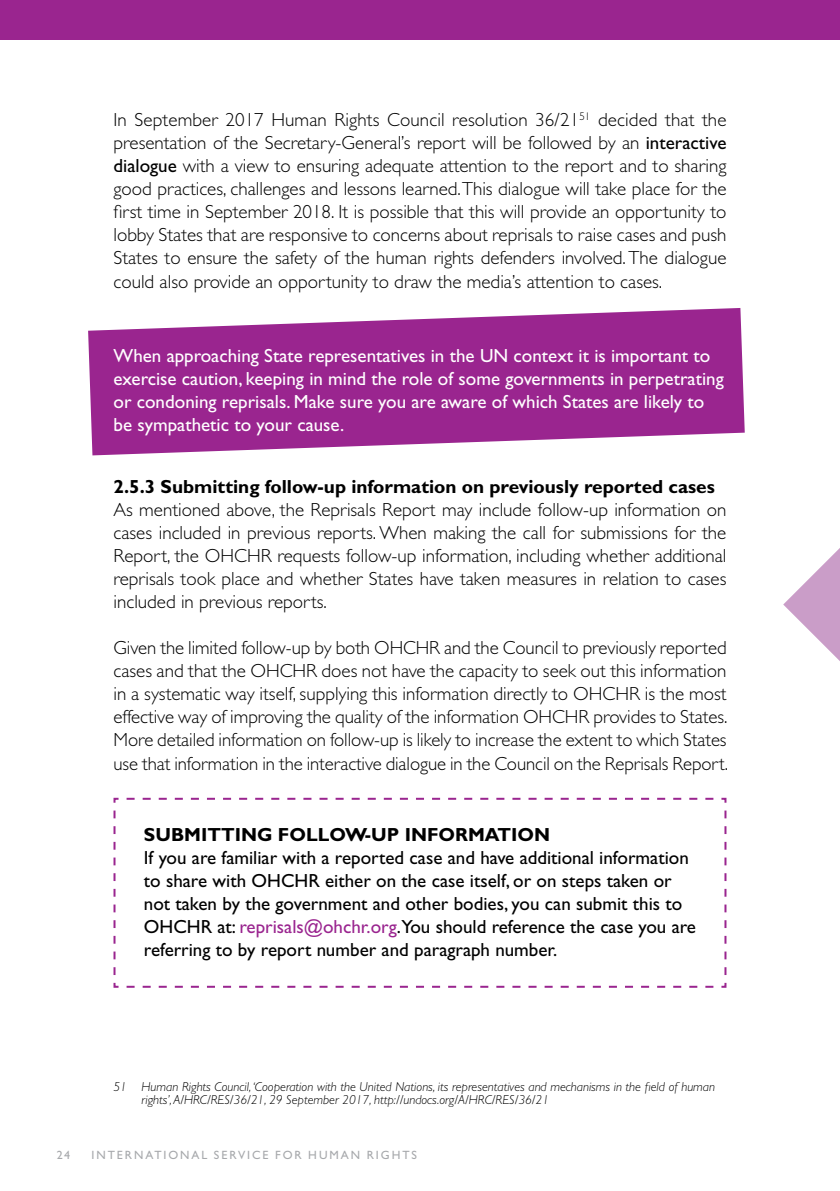
<style>
.page{position:relative;width:840px;height:1191px;background:#fff}
.page>*{position:absolute;margin:0;border:0;box-sizing:border-box;transform-origin:0 0}
.t1{font:300 19px/23px "Gill Sans Std";color:#000;text-align:justify}
.t2{font:19px/23px "Gill Sans Std";color:#000}
.t3{font:19px/23px "Gill Sans Std";color:#fff}
.t4{font:700 19px "Gill Sans Std";color:#000}
.t5{font:italic 300 13px/13px "Gill Sans Std";color:#000}
.t6{font:12px "Gill Sans Std";letter-spacing:.16em;color:#a7a9ac}
.s1{font-weight:400}
.s2{color:#9a258f}
</style>
<div class="page">
<div style="left:0;top:0;width:839px;height:40px;background:#9a258f"></div>
<svg style="left:113px;top:797px;width:614px;height:191px"></svg>
<svg style="left:88px;top:308px;width:656px;height:147px;fill:#9a258f"></svg>
<svg style="left:783px;top:549px;width:56px;height:111px"></svg>
<p class="t1" style="left:113px;top:109px;width:614px">In September 2017 Human Rights Council resolution 36/21<sup>51</sup> decided that the presentation of the Secretary-General’s report will be followed by an <span class="s1">interactive dialogue</span> with a view to ensuring adequate attention to the report and to sharing good practices, challenges and lessons learned. This dialogue will take place for the first time in September 2018. It is possible that this will provide an opportunity to lobby States that are responsive to concerns about reprisals to raise cases and push States to ensure the safety of the human rights defenders involved. The dialogue could also provide an opportunity to draw the media’s attention to cases.</p>
<p class="t3" style="left:113px;top:344px;width:611px">When approaching State representatives in the UN context it is important to exercise caution, keeping in mind the role of some governments in perpetrating or condoning reprisals. Make sure you are aware of which States are likely to be sympathetic to your cause.</p>
<p class="t4" style="left:113px;top:476px;width:602px">2.5.3 Submitting follow-up information on previously reported cases</p>
<p class="t1" style="left:113px;top:499px;width:614px">As mentioned above, the Reprisals Report may include follow-up information on cases included in previous reports. When making the call for submissions for the Report, the OHCHR requests follow-up information, including whether additional reprisals took place and whether States have taken measures in relation to cases included in previous reports.</p>
<p class="t1" style="left:113px;top:637px;width:616px">Given the limited follow-up by both OHCHR and the Council to previously reported cases and that the OHCHR does not have the capacity to seek out this information in a systematic way itself, supplying this information directly to OHCHR is the most effective way of improving the quality of the information OHCHR provides to States.<br>More detailed information on follow-up is likely to increase the extent to which States use that information in the interactive dialogue in the Council on the Reprisals Report.</p>
<p class="t4" style="left:144px;top:823px;width:407px">SUBMITTING FOLLOW-UP INFORMATION</p>
<p class="t2" style="left:144px;top:846px;width:553px">If you are familiar with a reported case and have additional information to share with OHCHR either on the case itself, or on steps taken or not taken by the government and other bodies, you can submit this to OHCHR at: <span class="s2">reprisals@ohchr.org</span>.You should reference the case you are referring to by report number and paragraph number.</p>
<p class="t5" style="left:141px;top:1080px;width:574px;text-indent:-28px">51 Human Rights Council, ‘Cooperation with the United Nations, its representatives and mechanisms in the field of human rights’, A/HRC/RES/36/21, 29 September 2017, http://undocs.org/A/HRC/RES/36/21</p>
<p class="t6" style="left:57px;top:1148px;width:15px">24</p>
<p class="t6" style="left:91px;top:1148px;width:327px">INTERNATIONAL SERVICE FOR HUMAN RIGHTS</p>
</div>
